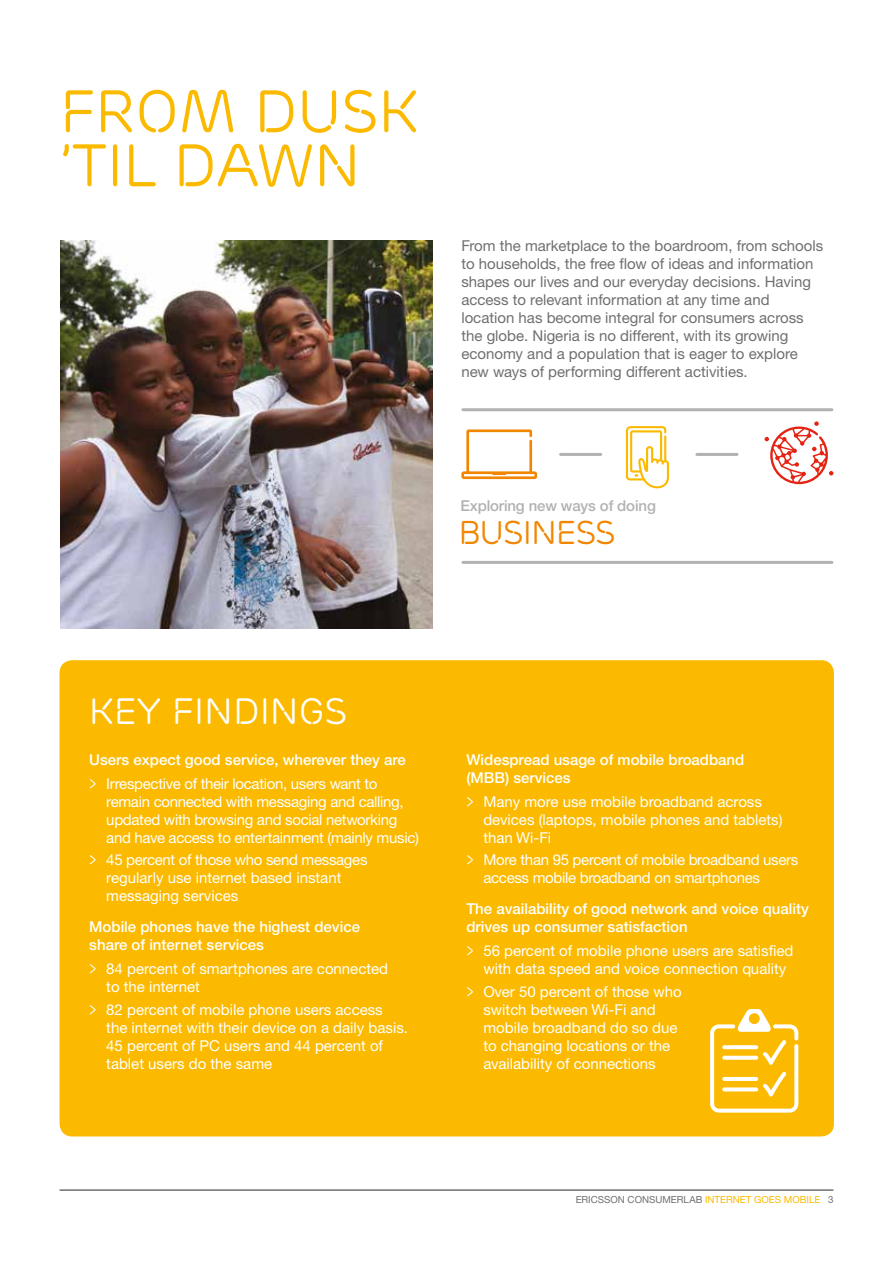
<style>
.page{position:relative;width:893px;height:1263px;background:#fff}
.page>*{position:absolute;margin:0;border:0;box-sizing:border-box;transform-origin:0 0}
.t1{font:60px/54px "Ericsson Capital";letter-spacing:-.01em;color:#fbba00}
.t2{font:36.75px "Ericsson Capital";color:#fff}
.t3{font:33px "Ericsson Capital";letter-spacing:-.03em;color:#f18700}
.t4{font:15px/18px "Ericsson Sans";color:#fff}
.t5{font:15px/18px "Ericsson Sans";color:#706f6f}
.t6{font:15px/18px "Ericsson Sans";letter-spacing:-.02em;color:#fff}
.t7{font:500 15px/18px "Ericsson Sans";color:#fff}
.t8{font:500 15px "Ericsson Sans";letter-spacing:-.01em;color:#b3b2b2}
.t9{font:9.75px "Ericsson Sans";color:#706f6f}
.s1{font-weight:500}
.s2{font-family:"Ericsson Capital"}
.s3{color:#fbba00}
</style>
<div class="page">
<div style="left:60px;top:660px;width:774px;height:476px;background:#fbba00;border-radius:13px"></div>
<hr style="left:60px;top:1189px;width:773px;height:2px;background:#706f6f">
<svg style="left:710px;top:1009px;width:88px;height:103px"></svg>
<svg style="left:722px;top:1045px;width:36px;height:4px"></svg>
<hr style="left:722px;top:1077px;width:36px;height:4px;background:#fff;border-radius:2px">
<svg style="left:722px;top:1056px;width:36px;height:4px"></svg>
<svg style="left:722px;top:1087px;width:36px;height:4px"></svg>
<img style="left:61px;top:241px;width:372px;height:388px">
<hr style="left:561px;top:453px;width:40px;height:3px;background:#b3b2b2">
<hr style="left:697px;top:453px;width:40px;height:3px;background:#b3b2b2">
<svg style="left:626px;top:426px;width:43px;height:62px"></svg>
<svg style="left:764px;top:421px;width:69px;height:63px"></svg>
<svg style="left:461px;top:429px;width:76px;height:50px"></svg>
<hr style="left:463px;top:408px;width:369px;height:3px;background:#b3b2b2">
<hr style="left:463px;top:561px;width:369px;height:3px;background:#b3b2b2">
<h1 class="t1" style="left:60px;top:85px;width:361px">FROM DUSK ’TIL DAWN</h1>
<p class="t5" style="left:461px;top:237px;width:363px">From the marketplace to the boardroom, from schools to households, the free flow of ideas and information shapes our lives and our everyday decisions. Having access to relevant information at any time and location has become integral for consumers across the globe. Nigeria is no different, with its growing economy and a population that is eager to explore new ways of performing different activities.</p>
<p class="t8" style="left:460px;top:497px;width:197px">Exploring new ways of doing</p>
<h3 class="t3" style="left:458px;top:513px;width:159px">BUSINESS</h3>
<h2 class="t2" style="left:89px;top:690px;width:260px">KEY FINDINGS</h2>
<p class="t6" style="left:89px;top:747px;width:318px;line-height:24.3px"><span class="s1">Users expect good service, wherever they are </span><span class="s2">&gt;</span> Irrespective of their location, users want to</p>
<p class="t6" style="left:106px;top:793px;width:314px">remain connected with messaging and calling, updated with browsing and social networking and have access to entertainment (mainly music)</p>
<p class="t4" style="left:106px;top:851px;width:263px;text-indent:-17px"><span class="s2">&gt;</span> 45 percent of those who send messages regularly use internet based instant messaging services</p>
<p class="t7" style="left:89px;top:918px;width:272px">Mobile phones have the highest device share of internet services</p>
<p class="t4" style="left:106px;top:960px;width:283px;text-indent:-17px"><span class="s2">&gt;</span> 84 percent of smartphones are connected to the internet</p>
<p class="t4" style="left:106px;top:1000px;width:303px;text-indent:-17px"><span class="s2">&gt;</span> 82 percent of mobile phone users access<br>the internet with their device on a daily basis.<br>45 percent of PC users and 44 percent of tablet users do the same</p>
<p class="t7" style="left:466px;top:750px;width:279px">Widespread usage of mobile broadband (MBB) services</p>
<p class="t4" style="left:483px;top:793px;width:301px;text-indent:-17px"><span class="s2">&gt;</span> Many more use mobile broadband across devices (laptops, mobile phones and tablets) than Wi-Fi</p>
<p class="t6" style="left:483px;top:851px;width:316px;text-indent:-17px"><span class="s2">&gt;</span> More than 95 percent of mobile broadband users access mobile broadband on smartphones</p>
<p class="t7" style="left:466px;top:899px;width:344px">The availability of good network and voice quality drives up consumer satisfaction</p>
<p class="t4" style="left:483px;top:942px;width:312px;text-indent:-17px"><span class="s2">&gt;</span> 56 percent of mobile phone users are satisfied with data speed and voice connection quality</p>
<p class="t4" style="left:483px;top:982px;width:200px;text-indent:-17px"><span class="s2">&gt;</span> Over 50 percent of those who switch between Wi-Fi and mobile broadband do so due to changing locations or the availability of connections</p>
<p class="t9" style="left:576px;top:1194px;width:259px">ERICSSON CONSUMERLAB <span class="s3">INTERNET GOES MOBILE</span> 3</p>
</div>
